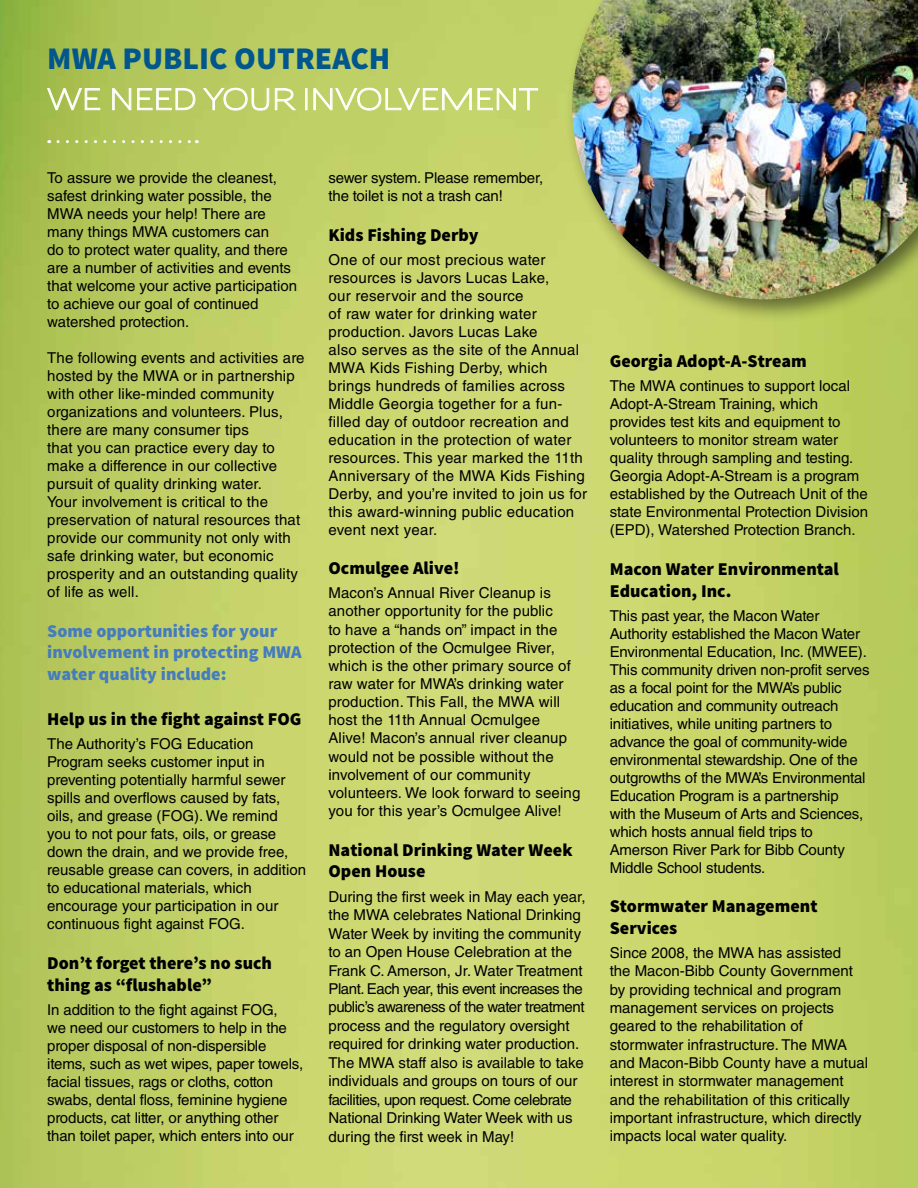
<style>
.page{position:relative;width:918px;height:1188px;background:#fff}
.page>*{position:absolute;margin:0;border:0;box-sizing:border-box;transform-origin:0 0}
.t1{font:900 31.5px "Source Sans Pro";color:#01578d}
.t2{font:600 28.5px "Sansumi";letter-spacing:-.035em;color:#fff}
.t3{font:900 18px/21.6px "Source Sans Pro";color:#000}
.t4{font:900 18px/21.6px "Source Sans Pro";color:#457cbf}
.t5{font:15px/18px "Helvetica LT Std";color:#000}
.t6{font:15px/18px "Helvetica LT Std";letter-spacing:.02em;color:#000}
</style>
<div class="page">
<img style="left:0;top:0;width:918px;height:1188px">
<svg style="left:47px;top:88px;width:53px;height:22px"></svg>
<svg style="left:112px;top:88px;width:19px;height:22px"></svg>
<svg style="left:137px;top:88px;width:58px;height:22px"></svg>
<svg style="left:203px;top:88px;width:66px;height:23px;background:#c8d682"></svg>
<svg style="left:275px;top:88px;width:21px;height:22px"></svg>
<div style="left:305px;top:88px;width:2px;height:22px;border:1px solid #fff"></div>
<svg style="left:313px;top:88px;width:159px;height:23px;background:#cedb89"></svg>
<svg style="left:478px;top:88px;width:60px;height:22px"></svg>
<svg style="left:58px;top:140px;width:139px;height:3px"></svg>
<div style="left:564px;top:0;width:354px;height:323px;background:#000;opacity:.5"></div>
<img style="left:572px;top:0;width:346px;height:299px">
<h1 class="t1" style="left:47px;top:38px;width:345px">MWA PUBLIC OUTREACH</h1>
<h2 class="t2" style="left:47px;top:84px;width:492px">WE NEED YOUR INVOLVEMENT</h2>
<p class="t5" style="left:47px;top:169px;width:251px">To assure we provide the cleanest, safest drinking water possible, the MWA needs your help! There are many things MWA customers can<br>do to protect water quality, and there are a number of activities and events that welcome your active participation to achieve our goal of continued watershed protection.</p>
<p class="t5" style="left:47px;top:349px;width:259px">The following events and activities are hosted by the MWA or in partnership with other like-minded community organizations and volunteers. Plus, there are many consumer tips<br>that you can practice every day to make a difference in our collective pursuit of quality drinking water.<br>Your involvement is critical to the preservation of natural resources that provide our community not only with safe drinking water, but economic prosperity and an outstanding quality of life as well.</p>
<p class="t4" style="left:47px;top:621px;width:256px">Some opportunities for your involvement in protecting MWA water quality include:</p>
<p class="t3" style="left:47px;top:709px;width:256px">Help us in the fight against FOG</p>
<p class="t5" style="left:47px;top:735px;width:260px">The Authority’s FOG Education Program seeks customer input in preventing potentially harmful sewer spills and overflows caused by fats, oils, and grease (FOG). We remind<br>you to not pour fats, oils, or grease down the drain, and we provide free, reusable grease can covers, in addition to educational materials, which encourage your participation in our continuous fight against FOG.</p>
<p class="t3" style="left:47px;top:953px;width:226px">Don’t forget there’s no such thing as “flushable”</p>
<p class="t5" style="left:47px;top:1000px;width:257px">In addition to the fight against FOG,<br>we need our customers to help in the proper disposal of non-dispersible items, such as wet wipes, paper towels, facial tissues, rags or cloths, cotton swabs, dental floss, feminine hygiene products, cat litter, or anything other than toilet paper, which enters into our</p>
<p class="t5" style="left:328px;top:169px;width:216px">sewer system. Please remember, the toilet is not a trash can!</p>
<p class="t3" style="left:328px;top:225px;width:152px">Kids Fishing Derby</p>
<p class="t6" style="left:328px;top:250px;width:260px">One of our most precious water resources is Javors Lucas Lake,<br>our reservoir and the source<br>of raw water for drinking water production. Javors Lucas Lake<br>also serves as the site of the Annual<br>MWA Kids Fishing Derby, which brings hundreds of families across<br>Middle Georgia together for a fun&shy;filled day of outdoor recreation and education in the protection of water resources. This year marked the 11th<br>Anniversary of the MWA Kids Fishing<br>Derby, and you’re invited to join us for this award-winning public education event next year.</p>
<p class="t3" style="left:328px;top:558px;width:133px">Ocmulgee Alive!</p>
<p class="t5" style="left:328px;top:584px;width:253px">Macon’s Annual River Cleanup is another opportunity for the public<br>to have a “hands on” impact in the protection of the Ocmulgee River, which is the other primary source of raw water for MWA’s drinking water production. This Fall, the MWA will host the 11th Annual Ocmulgee Alive! Macon’s annual river cleanup would not be possible without the involvement of our community volunteers. We look forward to seeing you for this year’s Ocmulgee Alive!</p>
<p class="t3" style="left:328px;top:840px;width:246px">National Drinking Water Week<br>Open House</p>
<p class="t5" style="left:328px;top:887px;width:259px;line-height:18.5px">During the first week in May each year, the MWA celebrates National Drinking Water Week by inviting the community to an Open House Celebration at the Frank C. Amerson, Jr. Water Treatment Plant. Each year, this event increases the public’s awareness of the water treatment process and the regulatory oversight required for drinking water production.<br>The MWA staff also is available to take individuals and groups on tours of our facilities, upon request. Come celebrate National Drinking Water Week with us during the first week in May!</p>
<p class="t3" style="left:610px;top:352px;width:199px">Georgia Adopt-A-Stream</p>
<p class="t5" style="left:610px;top:377px;width:260px">The MWA continues to support local Adopt-A-Stream Training, which provides test kits and equipment to volunteers to monitor stream water quality through sampling and testing.<br>Georgia Adopt-A-Stream is a program established by the Outreach Unit of the state Environmental Protection Division (EPD), Watershed Protection Branch.</p>
<p class="t3" style="left:610px;top:559px;width:231px">Macon Water Environmental<br>Education, Inc.</p>
<p class="t5" style="left:610px;top:606px;width:261px">This past year, the Macon Water Authority established the Macon Water Environmental Education, Inc. (MWEE).<br>This community driven non-profit serves as a focal point for the MWA’s public education and community outreach initiatives, while uniting partners to advance the goal of community-wide environmental stewardship. One of the outgrowths of the MWA’s Environmental Education Program is a partnership<br>with the Museum of Arts and Sciences, which hosts annual field trips to Amerson River Park for Bibb County Middle School students.</p>
<p class="t3" style="left:610px;top:896px;width:209px">Stormwater Management<br>Services</p>
<p class="t5" style="left:610px;top:944px;width:260px">Since 2008, the MWA has assisted<br>the Macon-Bibb County Government by providing technical and program management services on projects geared to the rehabilitation of stormwater infrastructure. The MWA and Macon-Bibb County have a mutual interest in stormwater management and the rehabilitation of this critically important infrastructure, which directly impacts local water quality.</p>
</div>
